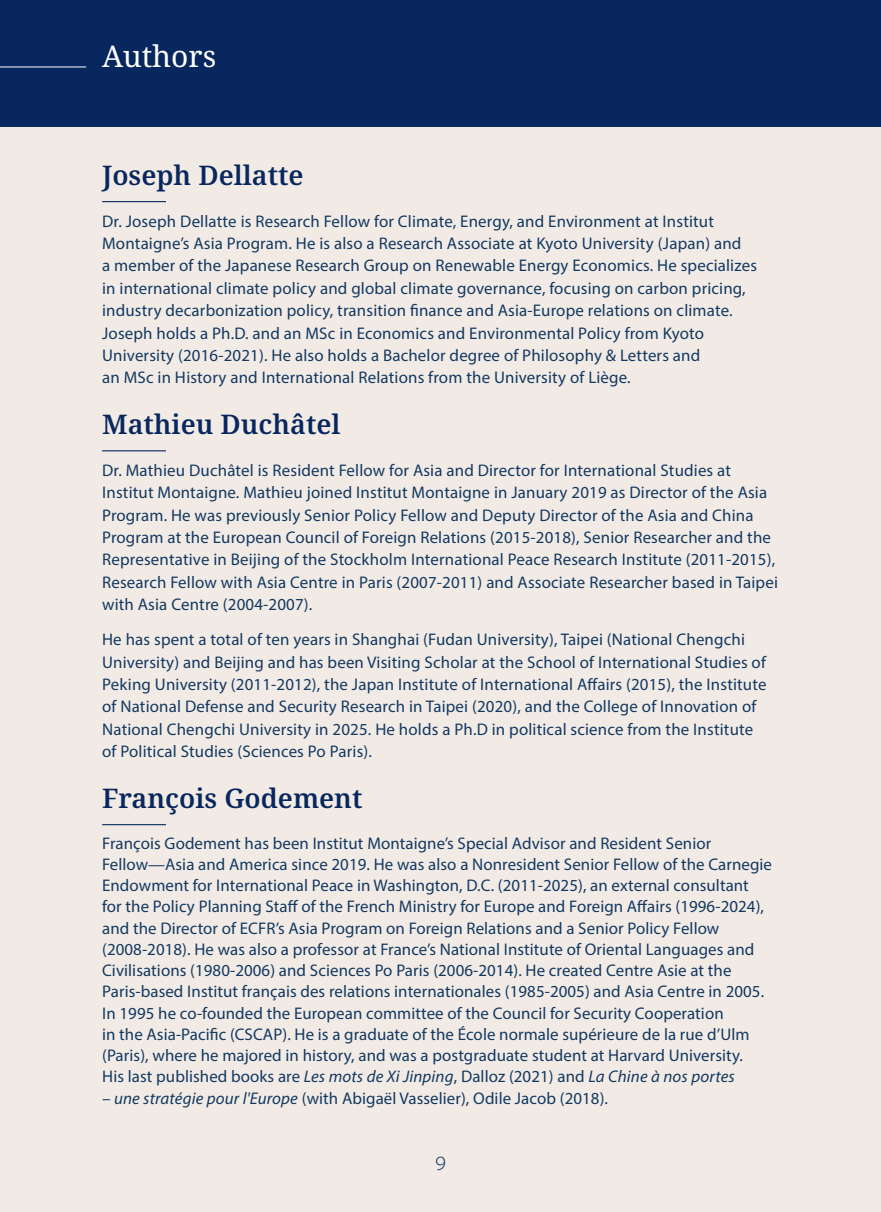
<style>
.page{position:relative;width:881px;height:1212px;background:#fff}
.page>*{position:absolute;margin:0;border:0;box-sizing:border-box;transform-origin:0 0}
.t1{font:29.93px "Noto Serif";color:#fff}
.t2{font:600 27px "Noto Serif";color:#08275e}
.t3{font:300 semi-expanded 20.25px "Myriad Pro";color:#08275e}
.t4{font:16.88px/22.3px "Myriad Pro";letter-spacing:.01em;color:#133962}
.s1{font-style:italic}
</style>
<div class="page">
<div style="left:0;top:0;width:880px;height:128px;background:#08275e"></div>
<div style="left:0;top:128px;width:880px;height:1084px;background:#f2ebe5"></div>
<hr style="left:102px;top:201px;width:64px;height:1px;background:#08275e">
<hr style="left:102px;top:450px;width:64px;height:1px;background:#08275e">
<hr style="left:102px;top:824px;width:64px;height:1px;background:#08275e">
<hr style="left:0;top:67px;width:86px;height:1px;background:#fff">
<h1 class="t1" style="left:102px;top:36px;width:115px">Authors</h1>
<h2 class="t2" style="left:102px;top:157px;width:203px">Joseph Dellatte</h2>
<p class="t4" style="left:102px;top:210px;width:656px">Dr. Joseph Dellatte is Research Fellow for Climate, Energy, and Environment at Institut Montaigne’s Asia Program. He is also a Research Associate at Kyoto University (Japan) and<br>a member of the Japanese Research Group on Renewable Energy Economics. He specializes in international climate policy and global climate governance, focusing on carbon pricing, industry decarbonization policy, transition finance and Asia-Europe relations on climate.<br>Joseph holds a Ph.D. and an MSc in Economics and Environmental Policy from Kyoto University (2016-2021). He also holds a Bachelor degree of Philosophy &amp; Letters and<br>an MSc in History and International Relations from the University of Liège.</p>
<h2 class="t2" style="left:102px;top:406px;width:240px">Mathieu Duchâtel</h2>
<p class="t4" style="left:102px;top:459px;width:677px">Dr. Mathieu Duchâtel is Resident Fellow for Asia and Director for International Studies at Institut Montaigne. Mathieu joined Institut Montaigne in January 2019 as Director of the Asia Program. He was previously Senior Policy Fellow and Deputy Director of the Asia and China Program at the European Council of Foreign Relations (2015-2018), Senior Researcher and the Representative in Beijing of the Stockholm International Peace Research Institute (2011-2015), Research Fellow with Asia Centre in Paris (2007-2011) and Associate Researcher based in Taipei with Asia Centre (2004-2007).</p>
<p class="t4" style="left:102px;top:628px;width:665px">He has spent a total of ten years in Shanghai (Fudan University), Taipei (National Chengchi University) and Beijing and has been Visiting Scholar at the School of International Studies of Peking University (2011-2012), the Japan Institute of International Affairs (2015), the Institute of National Defense and Security Research in Taipei (2020), and the College of Innovation of National Chengchi University in 2025. He holds a Ph.D in political science from the Institute of Political Studies (Sciences Po Paris).</p>
<h2 class="t2" style="left:102px;top:780px;width:262px">François Godement</h2>
<p class="t4" style="left:102px;top:832px;width:671px;line-height:21.2px">François Godement has been Institut Montaigne’s Special Advisor and Resident Senior Fellow—Asia and America since 2019. He was also a Nonresident Senior Fellow of the Carnegie Endowment for International Peace in Washington, D.C. (2011-2025), an external consultant for the Policy Planning Staff of the French Ministry for Europe and Foreign Affairs (1996-2024), and the Director of ECFR’s Asia Program on Foreign Relations and a Senior Policy Fellow (2008-2018). He was also a professor at France’s National Institute of Oriental Languages and Civilisations (1980-2006) and Sciences Po Paris (2006-2014). He created Centre Asie at the Paris-based Institut français des relations internationales (1985-2005) and Asia Centre in 2005.<br>In 1995 he co-founded the European committee of the Council for Security Cooperation<br>in the Asia-Pacific (CSCAP). He is a graduate of the École normale supérieure de la rue d’Ulm (Paris), where he majored in history, and was a postgraduate student at Harvard University.<br>His last published books are <span class="s1">Les mots de Xi Jinping</span>, Dalloz (2021) and <span class="s1">La Chine à nos portes</span></p>
<p class="t4" style="left:102px;top:1086px;width:507px"><span class="s1">– une stratégie pour l'Europe</span> (with Abigaël Vasselier), Odile Jacob (2018).</p>
<p class="t3" style="left:435px;top:1151px;width:12px">9</p>
</div>
